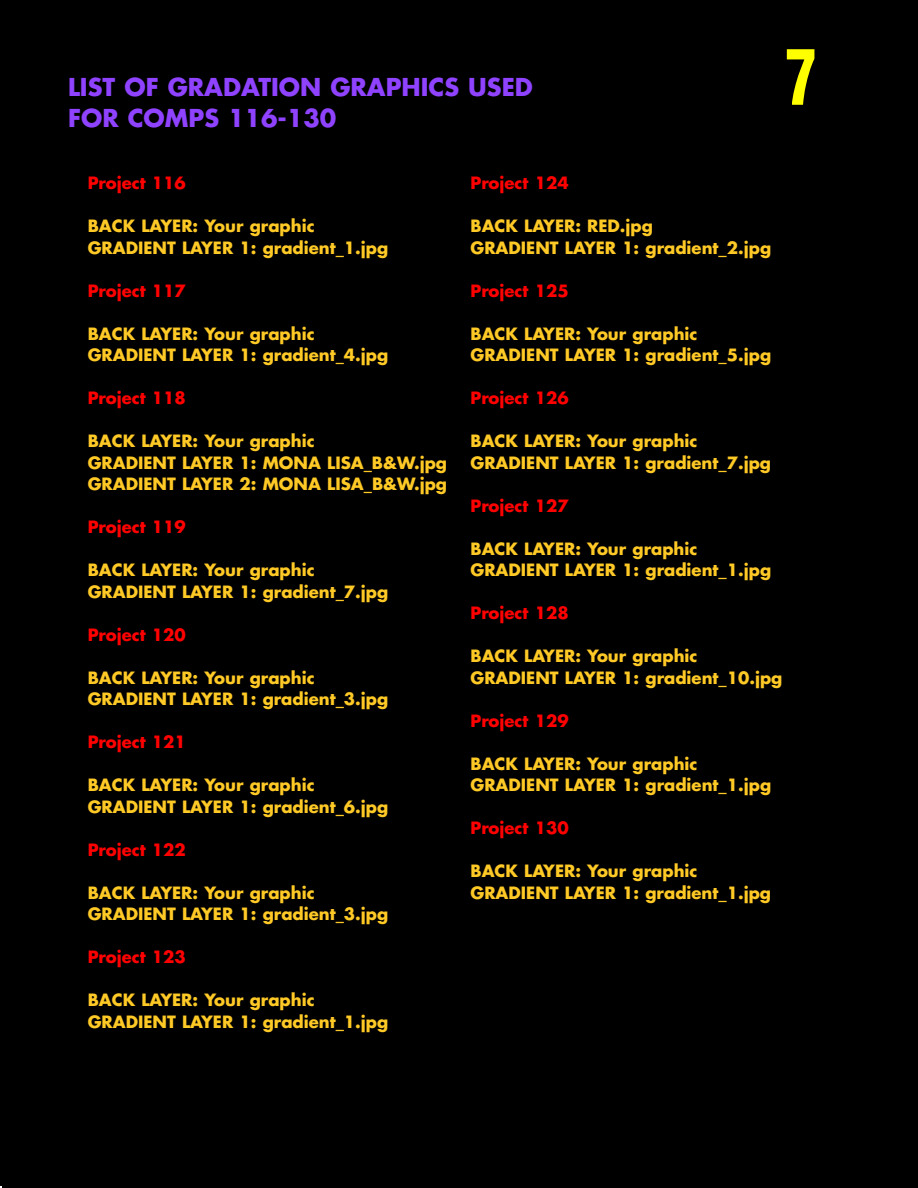
<style>
.page{position:relative;width:918px;height:1188px;background:#fff}
.page>*{position:absolute;margin:0;border:0;box-sizing:border-box;transform-origin:0 0}
.t1{font:900 condensed 75.75px "Helvetica";color:#ff0;scale:.84 1}
.t2{font:700 24px "Futura";color:#8f42ff}
.t3{font:700 16.5px/21.5px "Futura";color:#ffc926}
.t4{font:700 16.5px "Futura";color:#f00}
</style>
<div class="page">
<div style="left:2px;top:0;width:916px;height:1188px;background:#000"></div>
<hr style="left:0;top:0;width:3px;height:1186px;background:#000">
<h2 class="t2" style="left:68px;top:76px;width:466px">LIST OF GRADATION GRAPHICS USED</h2>
<h2 class="t2" style="left:68px;top:107px;width:270px">FOR COMPS 116-130</h2>
<h1 class="t1" style="left:785px;top:34px;width:40px">7</h1>
<p class="t4" style="left:88px;top:175px;width:100px">Project 116</p>
<p class="t3" style="left:88px;top:217px;width:302px">BACK LAYER: Your graphic<br>GRADIENT LAYER 1: gradient_1.jpg</p>
<p class="t4" style="left:88px;top:283px;width:100px">Project 117</p>
<p class="t3" style="left:88px;top:324px;width:302px">BACK LAYER: Your graphic<br>GRADIENT LAYER 1: gradient_4.jpg</p>
<p class="t4" style="left:88px;top:390px;width:100px">Project 118</p>
<p class="t3" style="left:88px;top:432px;width:361px">BACK LAYER: Your graphic<br>GRADIENT LAYER 1: MONA LISA_B&amp;W.jpg<br>GRADIENT LAYER 2: MONA LISA_B&amp;W.jpg</p>
<p class="t4" style="left:88px;top:519px;width:100px">Project 119</p>
<p class="t3" style="left:88px;top:561px;width:302px">BACK LAYER: Your graphic<br>GRADIENT LAYER 1: gradient_7.jpg</p>
<p class="t4" style="left:88px;top:627px;width:100px">Project 120</p>
<p class="t3" style="left:88px;top:668px;width:302px">BACK LAYER: Your graphic<br>GRADIENT LAYER 1: gradient_3.jpg</p>
<p class="t4" style="left:88px;top:734px;width:100px">Project 121</p>
<p class="t3" style="left:88px;top:776px;width:302px">BACK LAYER: Your graphic<br>GRADIENT LAYER 1: gradient_6.jpg</p>
<p class="t4" style="left:88px;top:842px;width:100px">Project 122</p>
<p class="t3" style="left:88px;top:883px;width:302px">BACK LAYER: Your graphic<br>GRADIENT LAYER 1: gradient_3.jpg</p>
<p class="t4" style="left:88px;top:949px;width:100px">Project 123</p>
<p class="t3" style="left:88px;top:991px;width:302px">BACK LAYER: Your graphic<br>GRADIENT LAYER 1: gradient_1.jpg</p>
<p class="t4" style="left:471px;top:175px;width:100px">Project 124</p>
<p class="t3" style="left:471px;top:217px;width:302px">BACK LAYER: RED.jpg<br>GRADIENT LAYER 1: gradient_2.jpg</p>
<p class="t4" style="left:471px;top:283px;width:100px">Project 125</p>
<p class="t3" style="left:471px;top:324px;width:302px">BACK LAYER: Your graphic<br>GRADIENT LAYER 1: gradient_5.jpg</p>
<p class="t4" style="left:471px;top:390px;width:100px">Project 126</p>
<p class="t3" style="left:471px;top:432px;width:302px">BACK LAYER: Your graphic<br>GRADIENT LAYER 1: gradient_7.jpg</p>
<p class="t4" style="left:471px;top:498px;width:100px">Project 127</p>
<p class="t3" style="left:471px;top:539px;width:302px">BACK LAYER: Your graphic<br>GRADIENT LAYER 1: gradient_1.jpg</p>
<p class="t4" style="left:471px;top:605px;width:100px">Project 128</p>
<p class="t3" style="left:471px;top:647px;width:313px">BACK LAYER: Your graphic<br>GRADIENT LAYER 1: gradient_10.jpg</p>
<p class="t4" style="left:471px;top:713px;width:100px">Project 129</p>
<p class="t3" style="left:471px;top:754px;width:302px">BACK LAYER: Your graphic<br>GRADIENT LAYER 1: gradient_1.jpg</p>
<p class="t4" style="left:471px;top:820px;width:100px">Project 130</p>
<p class="t3" style="left:471px;top:862px;width:302px">BACK LAYER: Your graphic<br>GRADIENT LAYER 1: gradient_1.jpg</p>
</div>
